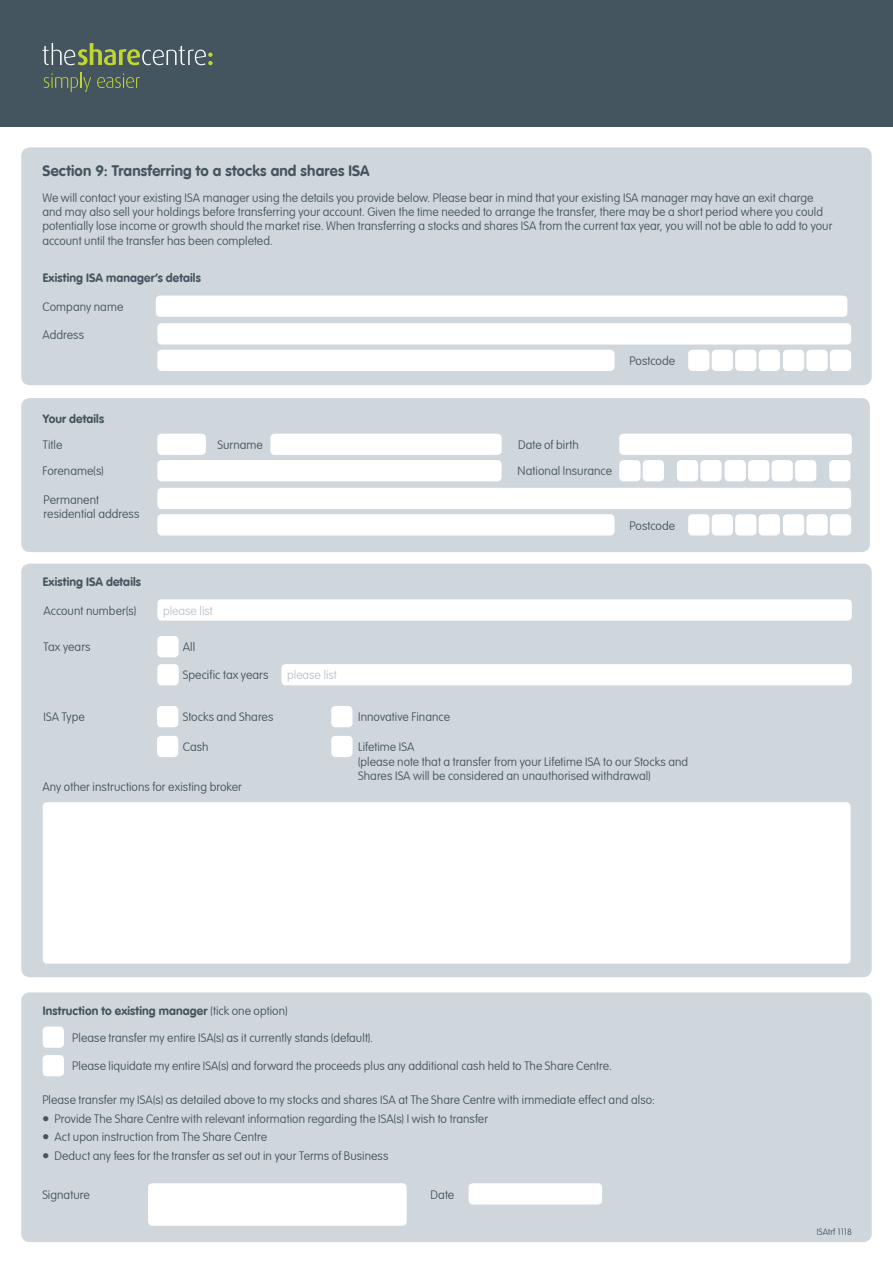
<style>
.page{position:relative;width:893px;height:1263px;background:#fff}
.page>*{position:absolute;margin:0;border:0;box-sizing:border-box;transform-origin:0 0}
.t1{font:700 15px "VAG Rounded LT";letter-spacing:.015em;color:#45555f}
.t2{font:100 12px/14.2px "VAG Rounded LT";letter-spacing:.005em;color:#45555f}
.t3{font:700 12px "VAG Rounded LT";letter-spacing:.01em;color:#45555f}
.t4{font:100 12px "VAG Rounded LT";color:#bbc5cc}
.t5{font:100 9px "VAG Rounded LT";color:#45555f}
.s1{font-weight:700}
</style>
<div class="page">
<div style="left:21px;top:147px;width:851px;height:238px;background:#cfd7dc;border-radius:9px"></div>
<div style="left:21px;top:398px;width:849px;height:154px;background:#cfd7dc;border-radius:9px"></div>
<div style="left:21px;top:564px;width:851px;height:413px;background:#cfd7dc;border-radius:9px"></div>
<div style="left:21px;top:992px;width:851px;height:250px;background:#cfd7dc;border-radius:9px"></div>
<div style="left:0;top:0;width:893px;height:127px;background:#45555f"></div>
<svg style="left:43px;top:43px;width:170px;height:22px"></svg>
<svg style="left:44px;top:72px;width:47px;height:20px"></svg>
<svg style="left:97px;top:73px;width:43px;height:15px"></svg>
<div style="left:157px;top:434px;width:49px;height:21px;background:#fff;border-radius:4px"></div>
<div style="left:157px;top:460px;width:345px;height:21px;background:#fff;border-radius:4px"></div>
<div style="left:270px;top:434px;width:232px;height:21px;background:#fff;border-radius:4px"></div>
<div style="left:157px;top:488px;width:694px;height:21px;background:#fff;border-radius:4px"></div>
<div style="left:157px;top:514px;width:457px;height:21px;background:#fff;border-radius:4px"></div>
<div style="left:688px;top:514px;width:21px;height:21px;background:#fff;border-radius:4px"></div>
<div style="left:735px;top:514px;width:21px;height:21px;background:#fff;border-radius:4px"></div>
<div style="left:783px;top:514px;width:21px;height:21px;background:#fff;border-radius:4px"></div>
<div style="left:830px;top:514px;width:21px;height:21px;background:#fff;border-radius:4px"></div>
<div style="left:712px;top:514px;width:21px;height:21px;background:#fff;border-radius:4px"></div>
<div style="left:759px;top:514px;width:21px;height:21px;background:#fff;border-radius:4px"></div>
<div style="left:806px;top:514px;width:22px;height:21px;background:#fff;border-radius:4px"></div>
<div style="left:156px;top:296px;width:691px;height:21px;background:#fff;border-radius:4px"></div>
<div style="left:157px;top:323px;width:694px;height:22px;background:#fff;border-radius:4px"></div>
<div style="left:157px;top:350px;width:457px;height:21px;background:#fff;border-radius:4px"></div>
<div style="left:688px;top:350px;width:21px;height:21px;background:#fff;border-radius:4px"></div>
<div style="left:735px;top:350px;width:21px;height:21px;background:#fff;border-radius:4px"></div>
<div style="left:783px;top:350px;width:21px;height:21px;background:#fff;border-radius:4px"></div>
<div style="left:830px;top:350px;width:21px;height:21px;background:#fff;border-radius:4px"></div>
<div style="left:712px;top:350px;width:21px;height:21px;background:#fff;border-radius:4px"></div>
<div style="left:759px;top:350px;width:21px;height:21px;background:#fff;border-radius:4px"></div>
<div style="left:806px;top:350px;width:22px;height:21px;background:#fff;border-radius:4px"></div>
<div style="left:157px;top:599px;width:695px;height:22px;background:#fff;border-radius:4px"></div>
<div style="left:43px;top:1026px;width:21px;height:22px;background:#fff;border-radius:4px"></div>
<div style="left:43px;top:1055px;width:21px;height:21px;background:#fff;border-radius:4px"></div>
<div style="left:148px;top:1183px;width:259px;height:43px;background:#fff;border-radius:4px"></div>
<div style="left:469px;top:1183px;width:133px;height:21px;background:#fff;border-radius:4px"></div>
<div style="left:619px;top:434px;width:233px;height:21px;background:#fff;border-radius:4px"></div>
<div style="left:619px;top:460px;width:21px;height:21px;background:#fff;border-radius:4px"></div>
<div style="left:677px;top:460px;width:21px;height:21px;background:#fff;border-radius:4px"></div>
<div style="left:725px;top:460px;width:21px;height:21px;background:#fff;border-radius:4px"></div>
<div style="left:772px;top:460px;width:21px;height:21px;background:#fff;border-radius:4px"></div>
<div style="left:643px;top:460px;width:21px;height:21px;background:#fff;border-radius:4px"></div>
<div style="left:700px;top:460px;width:22px;height:21px;background:#fff;border-radius:4px"></div>
<div style="left:748px;top:460px;width:21px;height:21px;background:#fff;border-radius:4px"></div>
<div style="left:795px;top:460px;width:21px;height:21px;background:#fff;border-radius:4px"></div>
<div style="left:829px;top:460px;width:21px;height:21px;background:#fff;border-radius:4px"></div>
<div style="left:157px;top:636px;width:22px;height:21px;background:#fff;border-radius:4px"></div>
<div style="left:281px;top:664px;width:571px;height:21px;background:#fff;border-radius:4px"></div>
<div style="left:157px;top:664px;width:22px;height:21px;background:#fff;border-radius:4px"></div>
<div style="left:157px;top:736px;width:21px;height:21px;background:#fff;border-radius:4px"></div>
<div style="left:157px;top:706px;width:21px;height:21px;background:#fff;border-radius:4px"></div>
<div style="left:331px;top:736px;width:21px;height:21px;background:#fff;border-radius:4px"></div>
<div style="left:331px;top:706px;width:21px;height:21px;background:#fff;border-radius:4px"></div>
<div style="left:43px;top:802px;width:808px;height:161px;background:#fff;border-radius:4px"></div>
<p class="t1" style="left:43px;top:162px;width:329px">Section 9: Transferring to a stocks and shares ISA</p>
<p class="t2" style="left:42px;top:191px;width:792px">We will contact your existing ISA manager using the details you provide below. Please bear in mind that your existing ISA manager may have an exit charge and may also sell your holdings before transferring your account. Given the time needed to arrange the transfer, there may be a short period where you could potentially lose income or growth should the market rise. When transferring a stocks and shares ISA from the current tax year, you will not be able to add to your account until the transfer has been completed.</p>
<p class="t3" style="left:43px;top:271px;width:159px">Existing ISA manager’s details</p>
<p class="t2" style="left:43px;top:300px;width:82px">Company name</p>
<p class="t2" style="left:43px;top:328px;width:43px">Address</p>
<p class="t3" style="left:43px;top:411px;width:63px">Your details</p>
<p class="t2" style="left:43px;top:438px;width:21px">Title</p>
<p class="t2" style="left:43px;top:464px;width:63px">Forename(s)</p>
<p class="t2" style="left:44px;top:493px;width:97px">Permanent residential address</p>
<p class="t2" style="left:217px;top:438px;width:47px">Surname</p>
<p class="t3" style="left:43px;top:575px;width:100px">Existing ISA details</p>
<p class="t2" style="left:44px;top:604px;width:94px">Account number(s)</p>
<p class="t4" style="left:163px;top:603px;width:51px">please list</p>
<p class="t2" style="left:44px;top:640px;width:48px">Tax years</p>
<p class="t2" style="left:183px;top:640px;width:14px">All</p>
<p class="t2" style="left:183px;top:668px;width:87px">Specific tax years</p>
<p class="t2" style="left:44px;top:710px;width:43px">ISA Type</p>
<p class="t2" style="left:183px;top:710px;width:92px">Stocks and Shares</p>
<p class="t2" style="left:183px;top:740px;width:27px">Cash</p>
<p class="t2" style="left:42px;top:780px;width:201px">Any other instructions for existing broker</p>
<p class="t4" style="left:287px;top:668px;width:51px">please list</p>
<p class="t2" style="left:629px;top:354px;width:47px">Postcode</p>
<p class="t2" style="left:518px;top:438px;width:62px">Date of birth</p>
<p class="t2" style="left:518px;top:464px;width:96px">National Insurance</p>
<p class="t2" style="left:629px;top:519px;width:47px">Postcode</p>
<p class="t2" style="left:358px;top:710px;width:93px">Innovative Finance</p>
<p class="t2" style="left:358px;top:740px;width:332px">Lifetime ISA<br>(please note that a transfer from your Lifetime ISA to our Stocks and<br>Shares ISA will be considered an unauthorised withdrawal)</p>
<p class="t2" style="left:72px;top:998px;width:302px;line-height:26.4px;text-indent:-30px"><span class="s1">Instruction to existing manager</span> (tick one option)<br>Please transfer my entire ISA(s) as it currently stands (default).</p>
<p class="t2" style="left:72px;top:1059px;width:541px">Please liquidate my entire ISA(s) and forward the proceeds plus any additional cash held to The Share Centre.</p>
<p class="t2" style="left:42px;top:1093px;width:614px">Please transfer my ISA(s) as detailed above to my stocks and shares ISA at The Share Centre with immediate effect and also:</p>
<p class="t2" style="left:42px;top:1112px;width:447px">● Provide The Share Centre with relevant information regarding the ISA(s) I wish to transfer</p>
<p class="t2" style="left:42px;top:1130px;width:226px">● Act upon instruction from The Share Centre</p>
<p class="t2" style="left:42px;top:1149px;width:348px">● Deduct any fees for the transfer as set out in your Terms of Business</p>
<p class="t2" style="left:42px;top:1187px;width:49px">Signature</p>
<p class="t2" style="left:431px;top:1187px;width:25px">Date</p>
<p class="t5" style="left:817px;top:1226px;width:37px">ISAtrf 1118</p>
</div>
